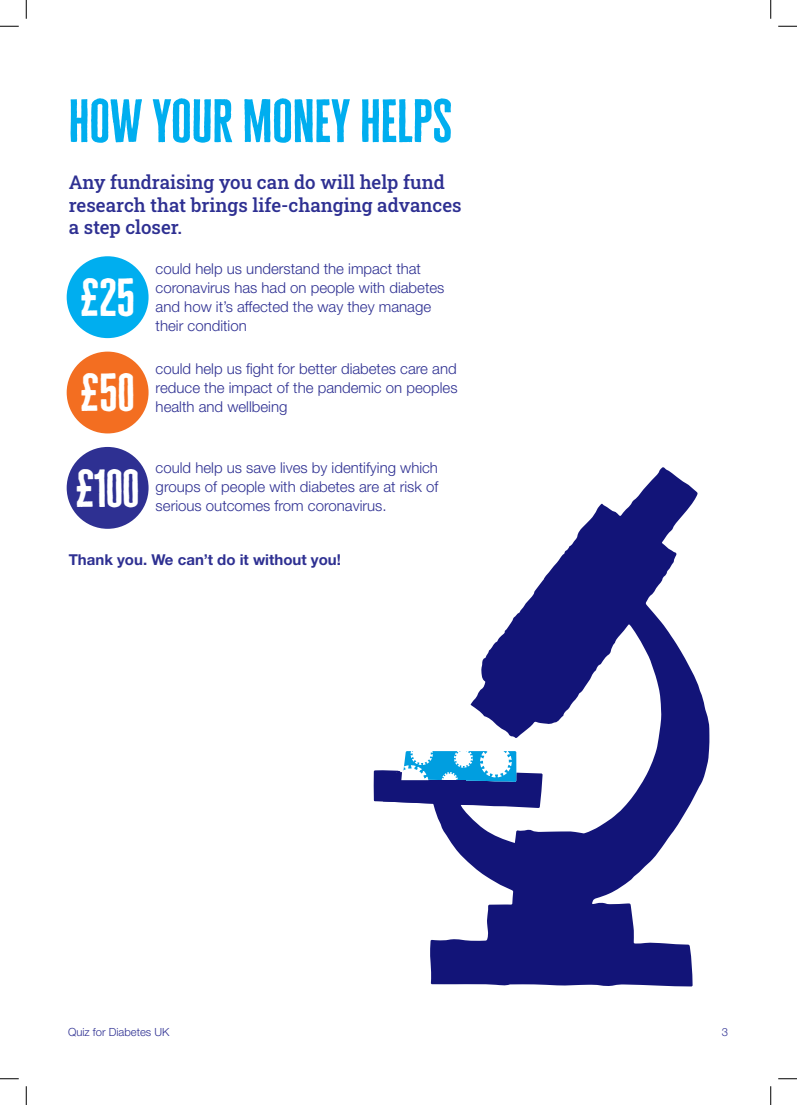
<style>
.page{position:relative;width:797px;height:1105px;background:#fff}
.page>*{position:absolute;margin:0;border:0;box-sizing:border-box;transform-origin:0 0}
.t1{font:50px "Cheddar Gothic Sans";color:#00aeef}
.t2{font:43.75px "Cheddar Gothic Sans";letter-spacing:-.01em;color:#fff}
.t3{font:18.75px/22.5px "Roboto Slab";color:#2e3092}
.t4{font:300 15px/18.8px "Helvetica Neue LT Std";color:#2e3092;text-align:justify}
.t5{font:700 15px "Helvetica Neue LT Std";color:#2e3092}
.t6{font:300 11.25px "Helvetica Neue LT Std";color:#2e3092}
</style>
<div class="page">
<div style="left:67px;top:447px;width:81px;height:82px;background:#2e3092;border-radius:50%"></div>
<div style="left:67px;top:352px;width:81px;height:81px;background:#f36e21;border-radius:50%"></div>
<div style="left:67px;top:256px;width:81px;height:82px;background:#00aeef;border-radius:50%"></div>
<svg style="left:373px;top:467px;width:336px;height:519px"></svg>
<svg style="left:383px;top:743px;width:133px;height:61px"></svg>
<svg style="left:0;top:25px;width:19px;height:2px"></svg>
<svg style="left:778px;top:25px;width:19px;height:2px"></svg>
<svg style="left:0;top:1078px;width:19px;height:1px"></svg>
<svg style="left:778px;top:1078px;width:19px;height:1px"></svg>
<svg style="left:25px;top:0;width:2px;height:19px"></svg>
<svg style="left:25px;top:1086px;width:2px;height:19px"></svg>
<svg style="left:770px;top:0;width:1px;height:19px"></svg>
<svg style="left:770px;top:1086px;width:1px;height:19px"></svg>
<p class="t1" style="left:69px;top:90px;width:385px">HOW YOUR MONEY HELPS</p>
<p class="t3" style="left:69px;top:171px;width:394px">Any fundraising you can do will help fund research that brings life-changing advances a step closer.</p>
<p class="t4" style="left:156px;top:259px;width:290px;text-align:left">could help us understand the impact that coronavirus has had on people with diabetes and how it’s affected the way they manage their condition</p>
<p class="t4" style="left:156px;top:359px;width:303px">could help us fight for better diabetes care and reduce the impact of the pandemic on peoples health and wellbeing</p>
<p class="t2" style="left:80px;top:271px;width:56px">£25</p>
<p class="t2" style="left:80px;top:366px;width:56px">£50</p>
<p class="t2" style="left:76px;top:461px;width:66px">£100</p>
<p class="t4" style="left:156px;top:458px;width:284px">could help us save lives by identifying which groups of people with diabetes are at risk of serious outcomes from coronavirus.</p>
<p class="t5" style="left:69px;top:550px;width:273px">Thank you. We can’t do it without you!</p>
<p class="t6" style="left:68px;top:1025px;width:103px">Quiz for Diabetes UK</p>
<p class="t6" style="left:722px;top:1025px;width:8px">3</p>
</div>
